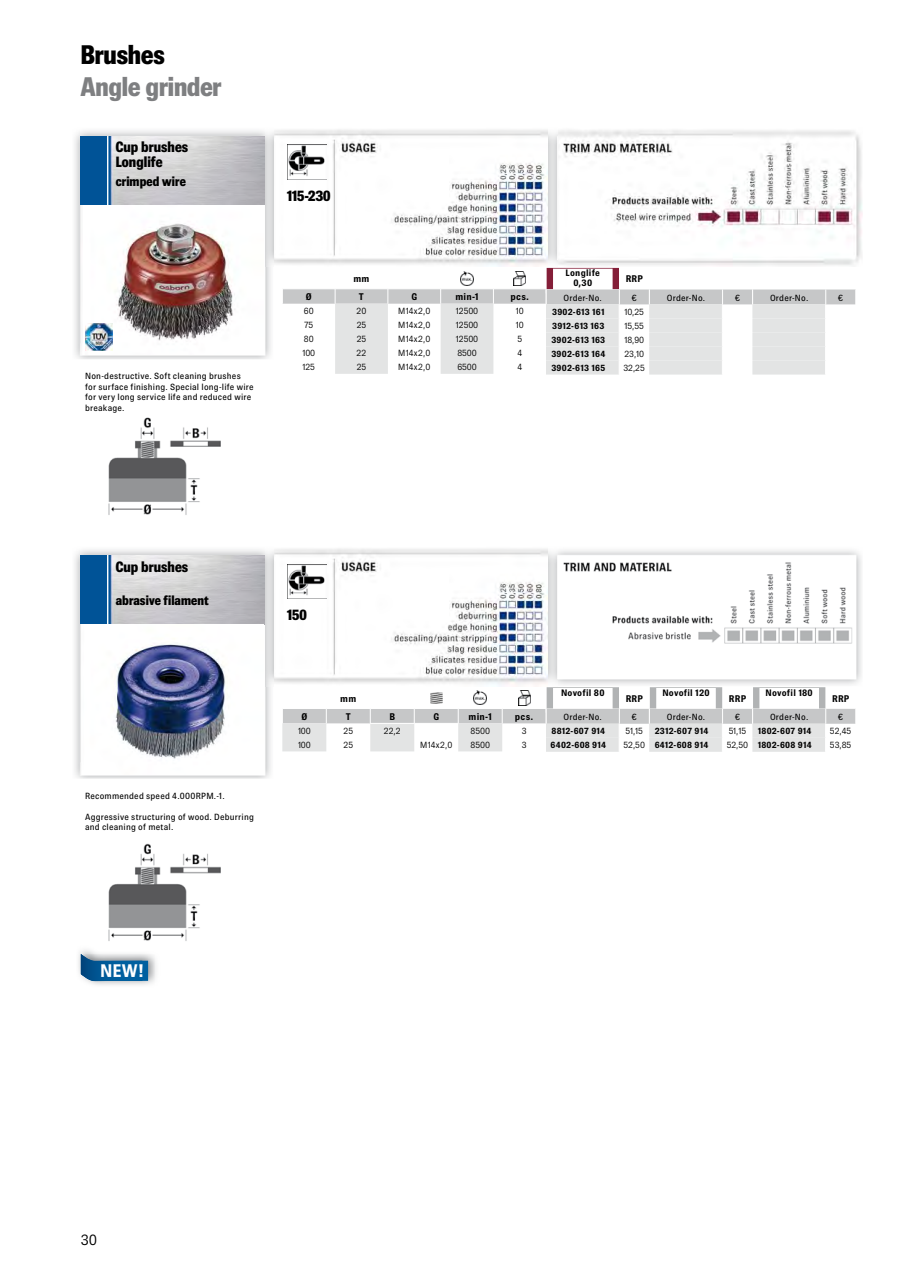
<style>
.page{position:relative;width:915px;height:1263px;background:#fff}
.page>*{position:absolute;margin:0;border:0;box-sizing:border-box;transform-origin:0 0}
.t1{font:800 27px/32px "Brown";letter-spacing:-.005em;color:#7e7f81}
.t2{font:700 18.3px "Brown";color:#fff}
.t3{font:800 15px/15px "Brown";letter-spacing:.005em;color:#000}
.t4{font:300 15px "Brown";color:#000}
.t5{font:800 13.5px "Brown";letter-spacing:.01em;color:#000}
.t6{font:700 9.75px "Brown";letter-spacing:.02em;color:#000}
.t7{font:700 9.3px/9.3px "Brown";letter-spacing:.02em;color:#000;text-align:center}
.t8{font:9px/10.5px "Brown";letter-spacing:.025em;color:#000}
.t9{font:300 9px "Brown";color:#000}
.t10{font:700 9px "Brown";letter-spacing:.025em;color:#000}
.s1{color:#000}
.s2{font-weight:300}
</style>
<div class="page">
<img style="left:74px;top:130px;width:197px;height:229px">
<img style="left:265px;top:129px;width:597px;height:138px">
<img style="left:548px;top:129px;width:8px;height:138px">
<img style="left:81px;top:136px;width:183px;height:219px">
<img style="left:85px;top:323px;width:28px;height:28px">
<img style="left:108px;top:417px;width:113px;height:98px">
<img style="left:287px;top:145px;width:39px;height:34px">
<svg style="left:282px;top:268px;width:574px;height:107px"></svg>
<img style="left:74px;top:549px;width:197px;height:230px">
<img style="left:265px;top:548px;width:597px;height:138px">
<img style="left:548px;top:548px;width:8px;height:138px">
<img style="left:81px;top:555px;width:183px;height:219px">
<img style="left:287px;top:564px;width:39px;height:35px">
<svg style="left:282px;top:687px;width:574px;height:65px"></svg>
<img style="left:108px;top:843px;width:113px;height:98px">
<img style="left:155px;top:961px;width:1px;height:15px">
<img style="left:78px;top:952px;width:77px;height:33px">
<img style="left:81px;top:950px;width:74px;height:4px">
<svg style="left:81px;top:954px;width:67px;height:27px;background:#3175a4"></svg>
<p class="t1" style="left:81px;top:39px;width:142px"><span class="s1">Brushes<br></span>Angle grinder</p>
<p class="t3" style="left:116px;top:140px;width:74px">Cup brushes<br>Longlife</p>
<p class="t5" style="left:116px;top:173px;width:72px">crimped wire</p>
<p class="t8" style="left:85px;top:371px;width:170px">Non-destructive. Soft cleaning brushes for surface finishing. Special long-life wire for very long service life and reduced wire breakage.</p>
<p class="t3" style="left:287px;top:188px;width:45px">115-230</p>
<p class="t6" style="left:353px;top:274px;width:18px">mm</p>
<p class="t6" style="left:306px;top:291px;width:7px">Ø</p>
<p class="t6" style="left:359px;top:291px;width:7px">T</p>
<p class="t6" style="left:411px;top:291px;width:7px">G</p>
<p class="t6" style="left:455px;top:291px;width:25px">min-1</p>
<p class="t6" style="left:510px;top:291px;width:20px">pcs.</p>
<p class="t9" style="left:304px;top:306px;width:11px">60</p>
<p class="t9" style="left:356px;top:306px;width:11px">20</p>
<p class="t9" style="left:398px;top:306px;width:34px">M14x2,0</p>
<p class="t9" style="left:456px;top:306px;width:24px">12500</p>
<p class="t9" style="left:515px;top:306px;width:9px">10</p>
<p class="t9" style="left:304px;top:320px;width:11px">75</p>
<p class="t9" style="left:356px;top:320px;width:11px">25</p>
<p class="t9" style="left:398px;top:320px;width:34px">M14x2,0</p>
<p class="t9" style="left:456px;top:320px;width:24px">12500</p>
<p class="t9" style="left:515px;top:320px;width:9px">10</p>
<p class="t9" style="left:304px;top:334px;width:11px">80</p>
<p class="t9" style="left:356px;top:334px;width:11px">25</p>
<p class="t9" style="left:398px;top:334px;width:34px">M14x2,0</p>
<p class="t9" style="left:456px;top:334px;width:24px">12500</p>
<p class="t9" style="left:517px;top:334px;width:6px">5</p>
<p class="t9" style="left:302px;top:348px;width:14px">100</p>
<p class="t9" style="left:356px;top:348px;width:11px">22</p>
<p class="t9" style="left:398px;top:348px;width:34px">M14x2,0</p>
<p class="t9" style="left:457px;top:348px;width:21px">8500</p>
<p class="t9" style="left:517px;top:348px;width:6px">4</p>
<p class="t9" style="left:302px;top:362px;width:14px">125</p>
<p class="t9" style="left:356px;top:362px;width:11px">25</p>
<p class="t9" style="left:398px;top:362px;width:34px">M14x2,0</p>
<p class="t9" style="left:457px;top:362px;width:21px">6500</p>
<p class="t9" style="left:517px;top:362px;width:6px">4</p>
<p class="t7" style="left:565px;top:268px;width:36px">Longlife<br>0,30</p>
<p class="t6" style="left:625px;top:274px;width:19px">RRP</p>
<p class="t8" style="left:563px;top:292px;width:40px">Order-No.</p>
<p class="t8" style="left:631px;top:292px;width:7px">€</p>
<p class="t8" style="left:666px;top:292px;width:40px">Order-No.</p>
<p class="t8" style="left:734px;top:292px;width:7px">€</p>
<p class="t8" style="left:769px;top:292px;width:40px">Order-No.</p>
<p class="t8" style="left:837px;top:292px;width:7px">€</p>
<p class="t10" style="left:552px;top:307px;width:54px">3902-613 161</p>
<p class="t9" style="left:624px;top:307px;width:21px">10,25</p>
<p class="t10" style="left:552px;top:321px;width:54px">3912-613 163</p>
<p class="t9" style="left:624px;top:321px;width:21px">15,55</p>
<p class="t10" style="left:551px;top:335px;width:55px">3902-613 163</p>
<p class="t9" style="left:624px;top:335px;width:21px">18,90</p>
<p class="t10" style="left:551px;top:349px;width:55px">3902-613 164</p>
<p class="t9" style="left:624px;top:349px;width:21px">23,10</p>
<p class="t10" style="left:551px;top:363px;width:55px">3902-613 165</p>
<p class="t9" style="left:623px;top:363px;width:23px">32,25</p>
<p class="t3" style="left:116px;top:559px;width:74px">Cup brushes</p>
<p class="t5" style="left:116px;top:593px;width:94px">abrasive filament</p>
<p class="t8" style="left:85px;top:790px;width:141px">Recommended speed 4.000RPM.-1.</p>
<p class="t8" style="left:85px;top:811px;width:170px">Aggressive structuring of wood. Deburring and cleaning of metal.</p>
<p class="t3" style="left:287px;top:607px;width:21px">150</p>
<p class="t6" style="left:340px;top:693px;width:18px">mm</p>
<p class="t6" style="left:301px;top:711px;width:7px">Ø</p>
<p class="t6" style="left:345px;top:711px;width:7px">T</p>
<p class="t6" style="left:389px;top:711px;width:7px">B</p>
<p class="t6" style="left:433px;top:711px;width:7px">G</p>
<p class="t6" style="left:468px;top:711px;width:25px">min-1</p>
<p class="t6" style="left:515px;top:711px;width:20px">pcs.</p>
<p class="t9" style="left:298px;top:726px;width:14px">100</p>
<p class="t9" style="left:343px;top:726px;width:11px">25</p>
<p class="t9" style="left:384px;top:726px;width:18px">22,2</p>
<p class="t9" style="left:470px;top:726px;width:21px">8500</p>
<p class="t9" style="left:521px;top:726px;width:6px">3</p>
<p class="t9" style="left:298px;top:740px;width:14px">100</p>
<p class="t9" style="left:343px;top:740px;width:11px">25</p>
<p class="t9" style="left:420px;top:740px;width:34px">M14x2,0</p>
<p class="t9" style="left:470px;top:740px;width:21px">8500</p>
<p class="t9" style="left:521px;top:740px;width:6px">3</p>
<p class="t7" style="left:561px;top:687px;width:45px">Novofil 80</p>
<p class="t6" style="left:625px;top:693px;width:19px">RRP</p>
<p class="t7" style="left:662px;top:687px;width:49px">Novofil 120</p>
<p class="t6" style="left:728px;top:693px;width:19px">RRP</p>
<p class="t7" style="left:765px;top:687px;width:49px">Novofil 180</p>
<p class="t6" style="left:831px;top:693px;width:19px">RRP</p>
<p class="t8" style="left:563px;top:711px;width:40px">Order-No.</p>
<p class="t8" style="left:631px;top:711px;width:7px">€</p>
<p class="t8" style="left:666px;top:711px;width:40px">Order-No.</p>
<p class="t8" style="left:734px;top:711px;width:7px">€</p>
<p class="t8" style="left:769px;top:711px;width:40px">Order-No.</p>
<p class="t8" style="left:837px;top:711px;width:7px">€</p>
<p class="t10" style="left:551px;top:726px;width:55px">8812-607 914</p>
<p class="t9" style="left:625px;top:726px;width:19px">51,15</p>
<p class="t10" style="left:654px;top:726px;width:55px">2312-607 914</p>
<p class="t9" style="left:728px;top:726px;width:19px">51,15</p>
<p class="t10" style="left:757px;top:726px;width:55px">1802-607 914</p>
<p class="t9" style="left:829px;top:726px;width:23px">52,45</p>
<p class="t10" style="left:550px;top:740px;width:57px">6402-608 914</p>
<p class="t10" style="left:623px;top:740px;width:86px"><span class="s2">52,50</span> 6412-608 914</p>
<p class="t10" style="left:726px;top:740px;width:86px"><span class="s2">52,50</span> 1802-608 914</p>
<p class="t9" style="left:829px;top:740px;width:23px">53,85</p>
<p class="t2" style="left:100px;top:961px;width:46px">NEW!</p>
<p class="t4" style="left:81px;top:1232px;width:18px">30</p>
</div>
